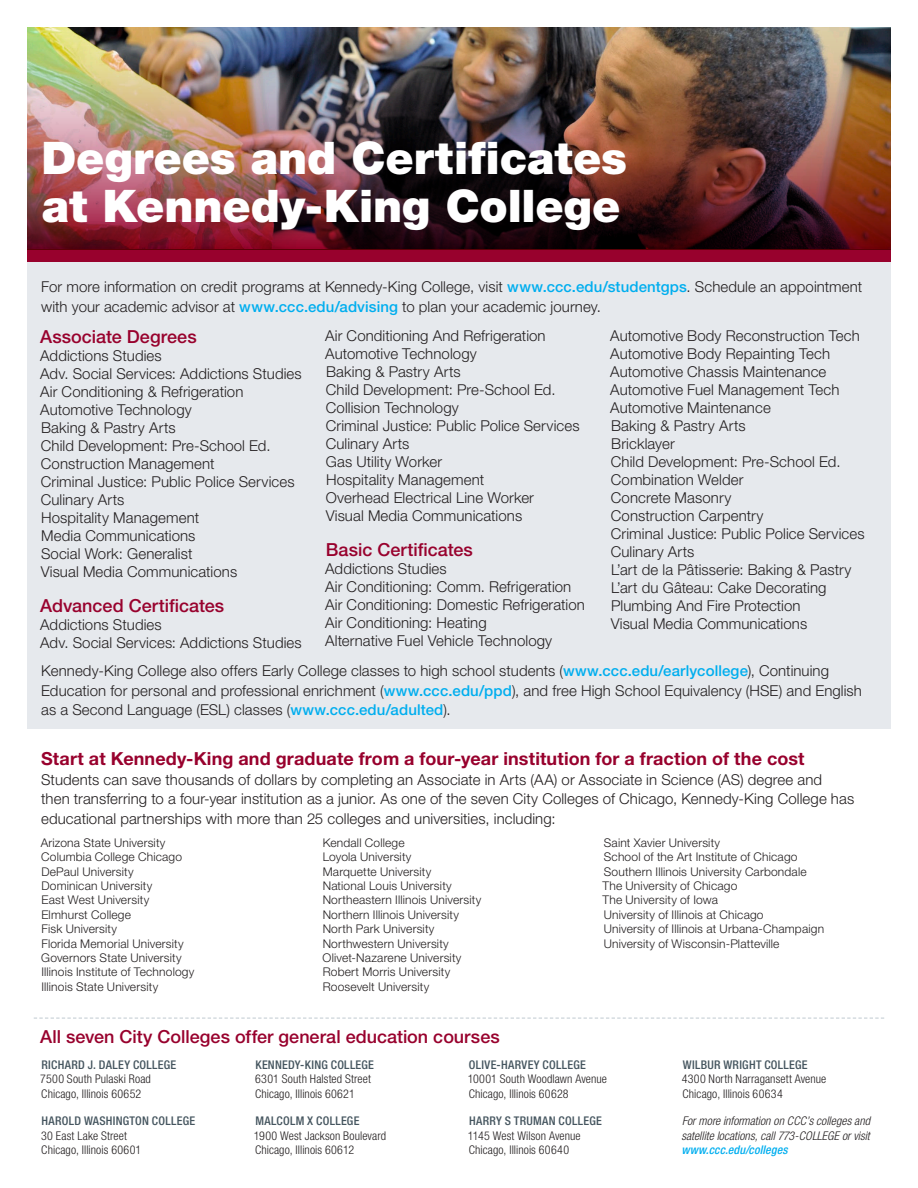
<style>
.page{position:relative;width:918px;height:1188px;background:#fff}
.page>*{position:absolute;margin:0;border:0;box-sizing:border-box;transform-origin:0 0}
.t1{font:900 45px/48px "Helvetica Neue LT Std";color:#fff}
.Credential{font:500 18px "Helvetica Neue LT Std";color:#98012d}
.t2{font:700 18px "Helvetica Neue LT Std";letter-spacing:.005em;color:#98012d}
.Program{font:300 15px/19.5px "Helvetica Neue LT Std";letter-spacing:.005em;color:#231f20}
.t3{font:300 12px "Helvetica Neue LT Std";letter-spacing:.015em;color:#231f20}
.t4{font:300 condensed 12px "Helvetica Neue LT Std";letter-spacing:.01em;color:#231f20}
.College{font:500 condensed 12px "Helvetica Neue LT Std";letter-spacing:.025em;color:#45555f}
.t5{font:italic 300 condensed 12px/14.4px "Helvetica Neue LT Std";letter-spacing:.005em;color:#231f20;text-align:justify}
.s1{font-weight:500;color:#00aeef}
</style>
<div class="page">
<div style="left:27px;top:249px;width:864px;height:14px;background:#98012d"></div>
<div style="left:27px;top:263px;width:864px;height:466px;background:#e6e9ed"></div>
<svg style="left:34px;top:1018px;width:850px;height:1px"></svg>
<img style="left:27px;top:29px;width:864px;height:220px">
<p class="t1" style="left:42px;top:133px;width:587px">Degrees and Certificates at Kennedy-King College</p>
<p class="Program" style="left:41px;top:277px;width:823px">For more information on credit programs at Kennedy-King College, visit <span class="s1">www.ccc.edu/studentgps</span>. Schedule an appointment with your academic advisor at <span class="s1">www.ccc.edu/advising</span> to plan your academic journey.</p>
<p class="Credential" style="left:40px;top:326px;width:158px">Associate Degrees</p>
<p class="Program" style="left:40px;top:345px;width:123px">Addictions Studies</p>
<p class="Program" style="left:40px;top:363px;width:263px">Adv. Social Services: Addictions Studies</p>
<p class="Program" style="left:40px;top:381px;width:205px">Air Conditioning &amp; Refrigeration</p>
<p class="Program" style="left:40px;top:399px;width:153px">Automotive Technology</p>
<p class="Program" style="left:41px;top:417px;width:136px">Baking &amp; Pastry Arts</p>
<p class="Program" style="left:41px;top:435px;width:231px">Child Development: Pre-School Ed.</p>
<p class="Program" style="left:41px;top:453px;width:175px">Construction Management</p>
<p class="Program" style="left:41px;top:471px;width:255px">Criminal Justice: Public Police Services</p>
<p class="Program" style="left:41px;top:489px;width:85px">Culinary Arts</p>
<p class="Program" style="left:41px;top:507px;width:160px">Hospitality Management</p>
<p class="Program" style="left:41px;top:525px;width:156px">Media Communications</p>
<p class="Program" style="left:41px;top:543px;width:153px">Social Work: Generalist</p>
<p class="Program" style="left:41px;top:561px;width:198px">Visual Media Communications</p>
<p class="Credential" style="left:40px;top:595px;width:185px">Advanced Certificates</p>
<p class="Program" style="left:40px;top:614px;width:123px">Addictions Studies</p>
<p class="Program" style="left:40px;top:632px;width:263px">Adv. Social Services: Addictions Studies</p>
<p class="Program" style="left:325px;top:325px;width:222px">Air Conditioning And Refrigeration</p>
<p class="Program" style="left:325px;top:343px;width:153px">Automotive Technology</p>
<p class="Program" style="left:326px;top:361px;width:136px">Baking &amp; Pastry Arts</p>
<p class="Program" style="left:326px;top:379px;width:231px">Child Development: Pre-School Ed.</p>
<p class="Program" style="left:326px;top:397px;width:134px">Collision Technology</p>
<p class="Program" style="left:326px;top:415px;width:255px">Criminal Justice: Public Police Services</p>
<p class="Program" style="left:326px;top:433px;width:85px">Culinary Arts</p>
<p class="Program" style="left:326px;top:451px;width:118px">Gas Utility Worker</p>
<p class="Program" style="left:326px;top:469px;width:160px">Hospitality Management</p>
<p class="Program" style="left:326px;top:487px;width:210px">Overhead Electrical Line Worker</p>
<p class="Program" style="left:326px;top:505px;width:198px">Visual Media Communications</p>
<p class="Credential" style="left:326px;top:538px;width:148px">Basic Certificates</p>
<p class="Program" style="left:325px;top:558px;width:123px">Addictions Studies</p>
<p class="Program" style="left:325px;top:576px;width:248px">Air Conditioning: Comm. Refrigeration</p>
<p class="Program" style="left:325px;top:594px;width:261px">Air Conditioning: Domestic Refrigeration</p>
<p class="Program" style="left:325px;top:612px;width:163px">Air Conditioning: Heating</p>
<p class="Program" style="left:325px;top:630px;width:229px">Alternative Fuel Vehicle Technology</p>
<p class="Program" style="left:610px;top:325px;width:251px">Automotive Body Reconstruction Tech</p>
<p class="Program" style="left:610px;top:343px;width:221px">Automotive Body Repainting Tech</p>
<p class="Program" style="left:610px;top:361px;width:218px">Automotive Chassis Maintenance</p>
<p class="Program" style="left:610px;top:379px;width:231px">Automotive Fuel Management Tech</p>
<p class="Program" style="left:610px;top:397px;width:162px">Automotive Maintenance</p>
<p class="Program" style="left:611px;top:415px;width:136px">Baking &amp; Pastry Arts</p>
<p class="Program" style="left:611px;top:433px;width:65px">Bricklayer</p>
<p class="Program" style="left:611px;top:451px;width:231px">Child Development: Pre-School Ed.</p>
<p class="Program" style="left:611px;top:469px;width:134px">Combination Welder</p>
<p class="Program" style="left:611px;top:487px;width:122px">Concrete Masonry</p>
<p class="Program" style="left:611px;top:505px;width:154px">Construction Carpentry</p>
<p class="Program" style="left:611px;top:523px;width:255px">Criminal Justice: Public Police Services</p>
<p class="Program" style="left:611px;top:541px;width:85px">Culinary Arts</p>
<p class="Program" style="left:611px;top:559px;width:242px">L’art de la Pâtisserie: Baking &amp; Pastry</p>
<p class="Program" style="left:611px;top:577px;width:217px">L’art du Gâteau: Cake Decorating</p>
<p class="Program" style="left:611px;top:595px;width:191px">Plumbing And Fire Protection</p>
<p class="Program" style="left:611px;top:613px;width:198px">Visual Media Communications</p>
<p class="Program" style="left:41px;top:661px;width:822px">Kennedy-King College also offers Early College classes to high school students (<span class="s1">www.ccc.edu/earlycollege</span>), Continuing<br>Education for personal and professional enrichment (<span class="s1">www.ccc.edu/ppd</span>), and free High School Equivalency (HSE) and English as a Second Language (ESL) classes (<span class="s1">www.ccc.edu/adulted</span>).</p>
<p class="t2" style="left:41px;top:747px;width:765px">Start at Kennedy-King and graduate from a four-year institution for a fraction of the cost</p>
<p class="Program" style="left:41px;top:769px;width:815px">Students can save thousands of dollars by completing an Associate in Arts (AA) or Associate in Science (AS) degree and then transferring to a four-year institution as a junior. As one of the seven City Colleges of Chicago, Kennedy-King College has educational partnerships with more than 25 colleges and universities, including:</p>
<p class="t3" style="left:41px;top:835px;width:126px">Arizona State University</p>
<p class="t3" style="left:41px;top:850px;width:142px">Columbia College Chicago</p>
<p class="t3" style="left:41px;top:864px;width:94px">DePaul University</p>
<p class="t3" style="left:41px;top:878px;width:112px">Dominican University</p>
<p class="t3" style="left:41px;top:893px;width:109px">East West University</p>
<p class="t3" style="left:41px;top:907px;width:91px">Elmhurst College</p>
<p class="t3" style="left:41px;top:922px;width:77px">Fisk University</p>
<p class="t3" style="left:41px;top:936px;width:144px">Florida Memorial University</p>
<p class="t3" style="left:41px;top:950px;width:142px">Governors State University</p>
<p class="t3" style="left:41px;top:965px;width:155px">Illinois Institute of Technology</p>
<p class="t3" style="left:41px;top:979px;width:118px">Illinois State University</p>
<p class="t3" style="left:323px;top:835px;width:84px">Kendall College</p>
<p class="t3" style="left:323px;top:850px;width:90px">Loyola University</p>
<p class="t3" style="left:323px;top:864px;width:110px">Marquette University</p>
<p class="t3" style="left:323px;top:878px;width:131px">National Louis University</p>
<p class="t3" style="left:323px;top:893px;width:160px">Northeastern Illinois University</p>
<p class="t3" style="left:323px;top:907px;width:138px">Northern Illinois University</p>
<p class="t3" style="left:323px;top:922px;width:113px">North Park University</p>
<p class="t3" style="left:323px;top:936px;width:128px">Northwestern University</p>
<p class="t3" style="left:323px;top:950px;width:141px">Olivet-Nazarene University</p>
<p class="t3" style="left:323px;top:965px;width:129px">Robert Morris University</p>
<p class="t3" style="left:323px;top:979px;width:108px">Roosevelt University</p>
<p class="t3" style="left:604px;top:835px;width:118px">Saint Xavier University</p>
<p class="t3" style="left:604px;top:850px;width:195px">School of the Art Institute of Chicago</p>
<p class="t3" style="left:604px;top:864px;width:204px">Southern Illinois University Carbondale</p>
<p class="t3" style="left:602px;top:878px;width:136px">The University of Chicago</p>
<p class="t3" style="left:602px;top:893px;width:117px">The University of Iowa</p>
<p class="t3" style="left:604px;top:907px;width:161px">University of Illinois at Chicago</p>
<p class="t3" style="left:604px;top:922px;width:222px">University of Illinois at Urbana-Champaign</p>
<p class="t3" style="left:604px;top:936px;width:177px">University of Wisconsin-Platteville</p>
<p class="Credential" style="left:40px;top:1026px;width:461px">All seven City Colleges offer general education courses</p>
<p class="College" style="left:42px;top:1057px;width:136px">RICHARD J. DALEY COLLEGE</p>
<p class="t4" style="left:40px;top:1072px;width:112px">7500 South Pulaski Road</p>
<p class="t4" style="left:41px;top:1086px;width:102px">Chicago, Illinois 60652</p>
<p class="College" style="left:42px;top:1114px;width:155px">HAROLD WASHINGTON COLLEGE</p>
<p class="t4" style="left:41px;top:1129px;width:87px">30 East Lake Street</p>
<p class="t4" style="left:41px;top:1143px;width:101px">Chicago, Illinois 60601</p>
<p class="College" style="left:255px;top:1057px;width:120px">KENNEDY-KING COLLEGE</p>
<p class="t4" style="left:255px;top:1072px;width:117px">6301 South Halsted Street</p>
<p class="t4" style="left:255px;top:1086px;width:101px">Chicago, Illinois 60621</p>
<p class="College" style="left:255px;top:1114px;width:106px">MALCOLM X COLLEGE</p>
<p class="t4" style="left:254px;top:1129px;width:134px">1900 West Jackson Boulevard</p>
<p class="t4" style="left:255px;top:1143px;width:101px">Chicago, Illinois 60612</p>
<p class="College" style="left:469px;top:1057px;width:118px">OLIVE-HARVEY COLLEGE</p>
<p class="t4" style="left:468px;top:1072px;width:141px">10001 South Woodlawn Avenue</p>
<p class="t4" style="left:469px;top:1086px;width:101px">Chicago, Illinois 60628</p>
<p class="College" style="left:469px;top:1114px;width:134px">HARRY S TRUMAN COLLEGE</p>
<p class="t4" style="left:468px;top:1129px;width:114px">1145 West Wilson Avenue</p>
<p class="t4" style="left:469px;top:1143px;width:102px">Chicago, Illinois 60640</p>
<p class="College" style="left:683px;top:1057px;width:126px">WILBUR WRIGHT COLLEGE</p>
<p class="t4" style="left:682px;top:1072px;width:146px">4300 North Narragansett Avenue</p>
<p class="t4" style="left:683px;top:1086px;width:102px">Chicago, Illinois 60634</p>
<p class="t5" style="left:681px;top:1114px;width:190px">For more information on CCC’s colleges and satellite locations, call 773-COLLEGE or visit <span class="s1">www.ccc.edu/colleges</span></p>
</div>
